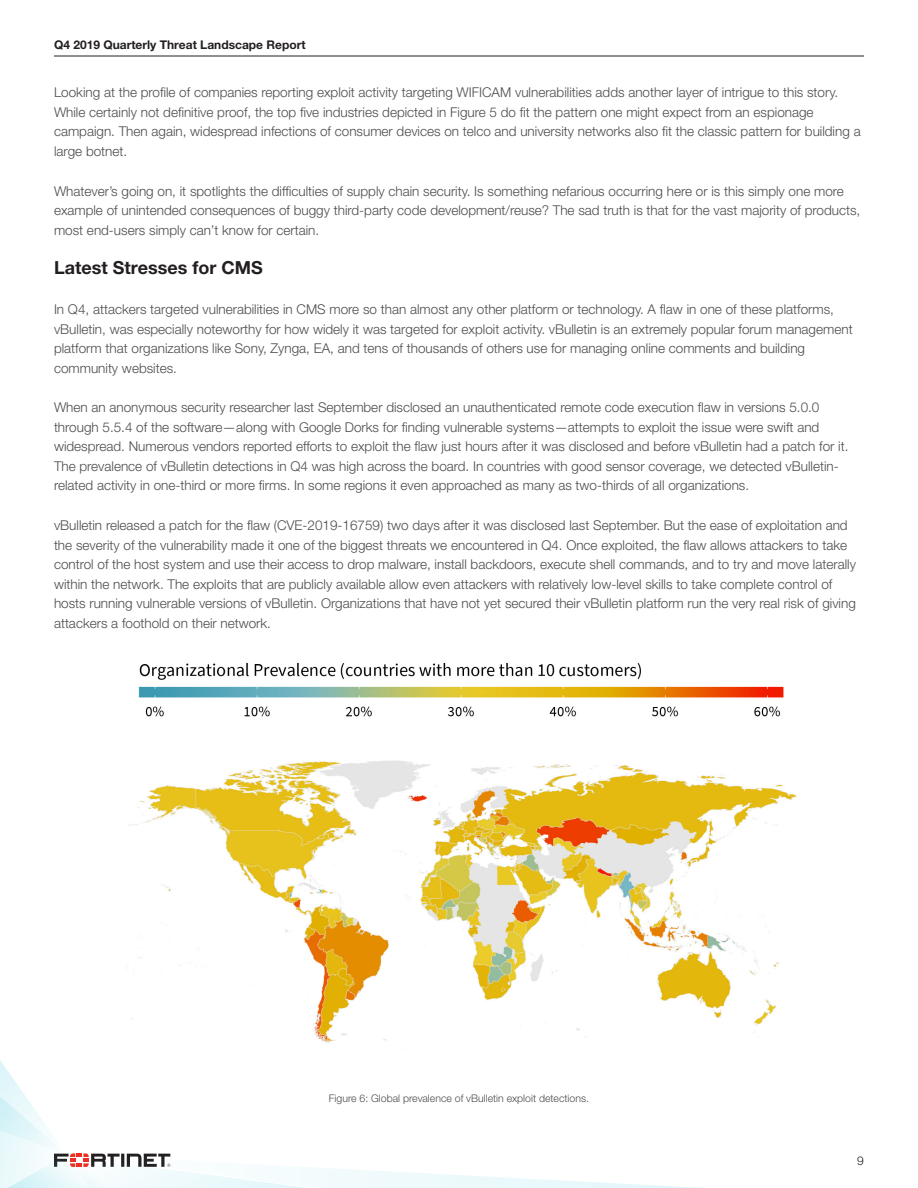
<style>
.page{position:relative;width:918px;height:1188px;background:#fff}
.page>*{position:absolute;margin:0;border:0;box-sizing:border-box;transform-origin:0 0}
.Body_Copy{font:700 18px "Helvetica Neue LT Pro";color:#231f20}
.Body_Copy-2{font:300 13.5px/19.5px "Helvetica Neue LT Pro";color:#4b4c4d}
.t1{font:700 12px "Helvetica Neue LT Pro";color:#231f20}
.t2{font:300 12px "Helvetica Neue LT Pro";color:#231f20}
.Body_Copy-3{font:300 10.5px "Helvetica Neue LT Pro";color:#4b4c4d}
</style>
<div class="page">
<svg style="left:0;top:1060px;width:697px;height:128px"></svg>
<hr style="left:54px;top:56px;width:810px;height:1px;background:#231f20">
<img style="left:84px;top:662px;width:713px;height:409px">
<p class="t1" style="left:54px;top:37px;width:253px">Q4 2019 Quarterly Threat Landscape Report</p>
<p class="Body_Copy-2" style="left:54px;top:83px;width:808px">Looking at the profile of companies reporting exploit activity targeting WIFICAM vulnerabilities adds another layer of intrigue to this story.<br>While certainly not definitive proof, the top five industries depicted in Figure 5 do fit the pattern one might expect from an espionage campaign. Then again, widespread infections of consumer devices on telco and university networks also fit the classic pattern for building a large botnet.</p>
<p class="Body_Copy-2" style="left:54px;top:181px;width:808px">Whatever’s going on, it spotlights the difficulties of supply chain security. Is something nefarious occurring here or is this simply one more example of unintended consequences of buggy third-party code development/reuse? The sad truth is that for the vast majority of products, most end-users simply can’t know for certain.</p>
<p class="Body_Copy" style="left:54px;top:257px;width:210px">Latest Stresses for CMS</p>
<p class="Body_Copy-2" style="left:54px;top:299px;width:800px">In Q4, attackers targeted vulnerabilities in CMS more so than almost any other platform or technology. A flaw in one of these platforms, vBulletin, was especially noteworthy for how widely it was targeted for exploit activity. vBulletin is an extremely popular forum management platform that organizations like Sony, Zynga, EA, and tens of thousands of others use for managing online comments and building community websites.</p>
<p class="Body_Copy-2" style="left:54px;top:398px;width:796px">When an anonymous security researcher last September disclosed an unauthenticated remote code execution flaw in versions 5.0.0 through 5.5.4 of the software—along with Google Dorks for finding vulnerable systems—attempts to exploit the issue were swift and widespread. Numerous vendors reported efforts to exploit the flaw just hours after it was disclosed and before vBulletin had a patch for it.<br>The prevalence of vBulletin detections in Q4 was high across the board. In countries with good sensor coverage, we detected vBulletin&shy;related activity in one-third or more firms. In some regions it even approached as many as two-thirds of all organizations.</p>
<p class="Body_Copy-2" style="left:54px;top:515px;width:803px">vBulletin released a patch for the flaw (CVE-2019-16759) two days after it was disclosed last September. But the ease of exploitation and the severity of the vulnerability made it one of the biggest threats we encountered in Q4. Once exploited, the flaw allows attackers to take control of the host system and use their access to drop malware, install backdoors, execute shell commands, and to try and move laterally within the network. The exploits that are publicly available allow even attackers with relatively low-level skills to take complete control of hosts running vulnerable versions of vBulletin. Organizations that have not yet secured their vBulletin platform run the very real risk of giving attackers a foothold on their network.</p>
<p class="Body_Copy-3" style="left:329px;top:1092px;width:262px">Figure 6: Global prevalence of vBulletin exploit detections.</p>
<p class="t2" style="left:857px;top:1154px;width:8px">9</p>
</div>
